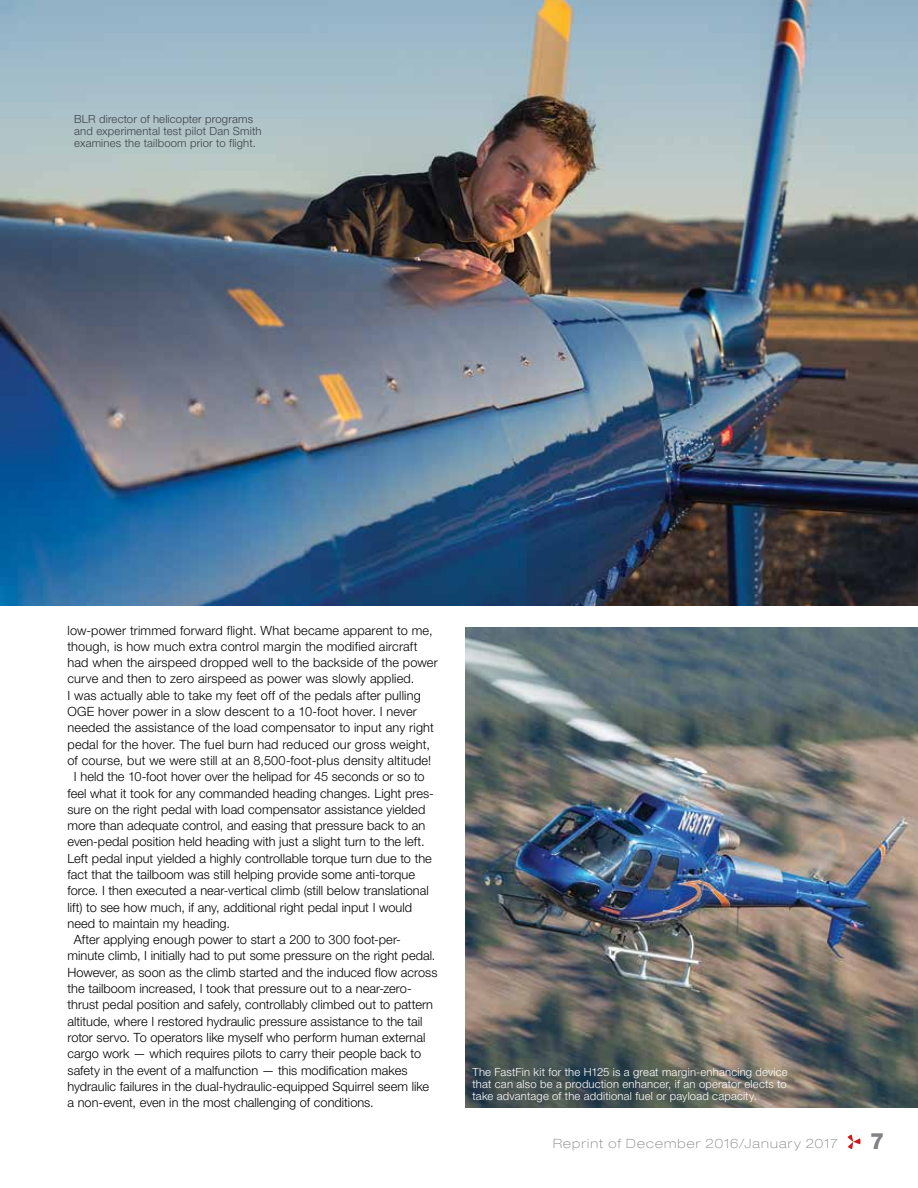
<style>
.page{position:relative;width:918px;height:1188px;background:#fff}
.page>*{position:absolute;margin:0;border:0;box-sizing:border-box;transform-origin:0 0}
.t1{font:800 22.5px "Helvetica Neue LT Std";color:#808285}
.t2{font:300 12.75px "Helvetica Neue LT Std";letter-spacing:.005em;color:#000}
.t3{font:100 expanded 12.75px "Helvetica Neue LT Std";letter-spacing:.095em;color:#808285}
.t4{font:300 11.25px/12px "Helvetica Neue LT Std";letter-spacing:.015em;color:#fff;text-align:justify}
.t5{font:300 11.25px/12px "Helvetica Neue LT Std";letter-spacing:.015em;color:#58595b}
</style>
<div class="page">
<svg style="left:847px;top:1135px;width:14px;height:14px"></svg>
<img style="left:466px;top:628px;width:452px;height:479px">
<img style="left:0;top:0;width:918px;height:605px">
<p class="t5" style="left:74px;top:113px;width:189px">BLR director of helicopter programs and experimental test pilot Dan Smith examines the tailboom prior to flight.</p>
<p class="t2" style="left:68px;top:622px;width:367px">low-power trimmed forward flight. What became apparent to me,</p>
<p class="t2" style="left:68px;top:639px;width:351px">though, is how much extra control margin the modified aircraft</p>
<p class="t2" style="left:68px;top:655px;width:372px">had when the airspeed dropped well to the backside of the power</p>
<p class="t2" style="left:68px;top:671px;width:348px">curve and then to zero airspeed as power was slowly applied.</p>
<p class="t2" style="left:68px;top:687px;width:355px">I was actually able to take my feet off of the pedals after pulling</p>
<p class="t2" style="left:68px;top:704px;width:351px">OGE hover power in a slow descent to a 10-foot hover. I never</p>
<p class="t2" style="left:68px;top:720px;width:368px">needed the assistance of the load compensator to input any right</p>
<p class="t2" style="left:68px;top:736px;width:364px">pedal for the hover. The fuel burn had reduced our gross weight,</p>
<p class="t2" style="left:68px;top:753px;width:365px">of course, but we were still at an 8,500-foot-plus density altitude!</p>
<p class="t2" style="left:74px;top:769px;width:352px">I held the 10-foot hover over the helipad for 45 seconds or so to</p>
<p class="t2" style="left:68px;top:785px;width:368px">feel what it took for any commanded heading changes. Light pres-</p>
<p class="t2" style="left:68px;top:802px;width:359px">sure on the right pedal with load compensator assistance yielded</p>
<p class="t2" style="left:68px;top:818px;width:359px">more than adequate control, and easing that pressure back to an</p>
<p class="t2" style="left:68px;top:834px;width:359px">even-pedal position held heading with just a slight turn to the left.</p>
<p class="t2" style="left:68px;top:850px;width:366px">Left pedal input yielded a highly controllable torque turn due to the</p>
<p class="t2" style="left:68px;top:867px;width:349px">fact that the tailboom was still helping provide some anti-torque</p>
<p class="t2" style="left:68px;top:883px;width:363px">force. I then executed a near-vertical climb (still below translational</p>
<p class="t2" style="left:68px;top:899px;width:346px">lift) to see how much, if any, additional right pedal input I would</p>
<p class="t2" style="left:68px;top:916px;width:164px">need to maintain my heading.</p>
<p class="t2" style="left:74px;top:932px;width:329px">After applying enough power to start a 200 to 300 foot-per-</p>
<p class="t2" style="left:68px;top:948px;width:369px">minute climb, I initially had to put some pressure on the right pedal.</p>
<p class="t2" style="left:68px;top:964px;width:371px">However, as soon as the climb started and the induced flow across</p>
<p class="t2" style="left:68px;top:981px;width:346px">the tailboom increased, I took that pressure out to a near-zero-</p>
<p class="t2" style="left:68px;top:997px;width:367px">thrust pedal position and safely, controllably climbed out to pattern</p>
<p class="t2" style="left:68px;top:1013px;width:357px">altitude, where I restored hydraulic pressure assistance to the tail</p>
<p class="t2" style="left:68px;top:1030px;width:359px">rotor servo. To operators like myself who perform human external</p>
<p class="t2" style="left:68px;top:1046px;width:355px">cargo work — which requires pilots to carry their people back to</p>
<p class="t2" style="left:68px;top:1062px;width:342px">safety in the event of a malfunction — this modification makes</p>
<p class="t2" style="left:68px;top:1079px;width:363px">hydraulic failures in the dual-hydraulic-equipped Squirrel seem like</p>
<p class="t2" style="left:68px;top:1095px;width:308px">a non-event, even in the most challenging of conditions.</p>
<p class="t4" style="left:472px;top:1066px;width:317px">The FastFin kit for the H125 is a great margin-enhancing device that can also be a production enhancer, if an operator elects to take advantage of the additional fuel or payload capacity.</p>
<p class="t3" style="left:553px;top:1135px;width:286px">Reprint of December 2016/January 2017</p>
<h1 class="t1" style="left:870px;top:1128px;width:16px">7</h1>
</div>
